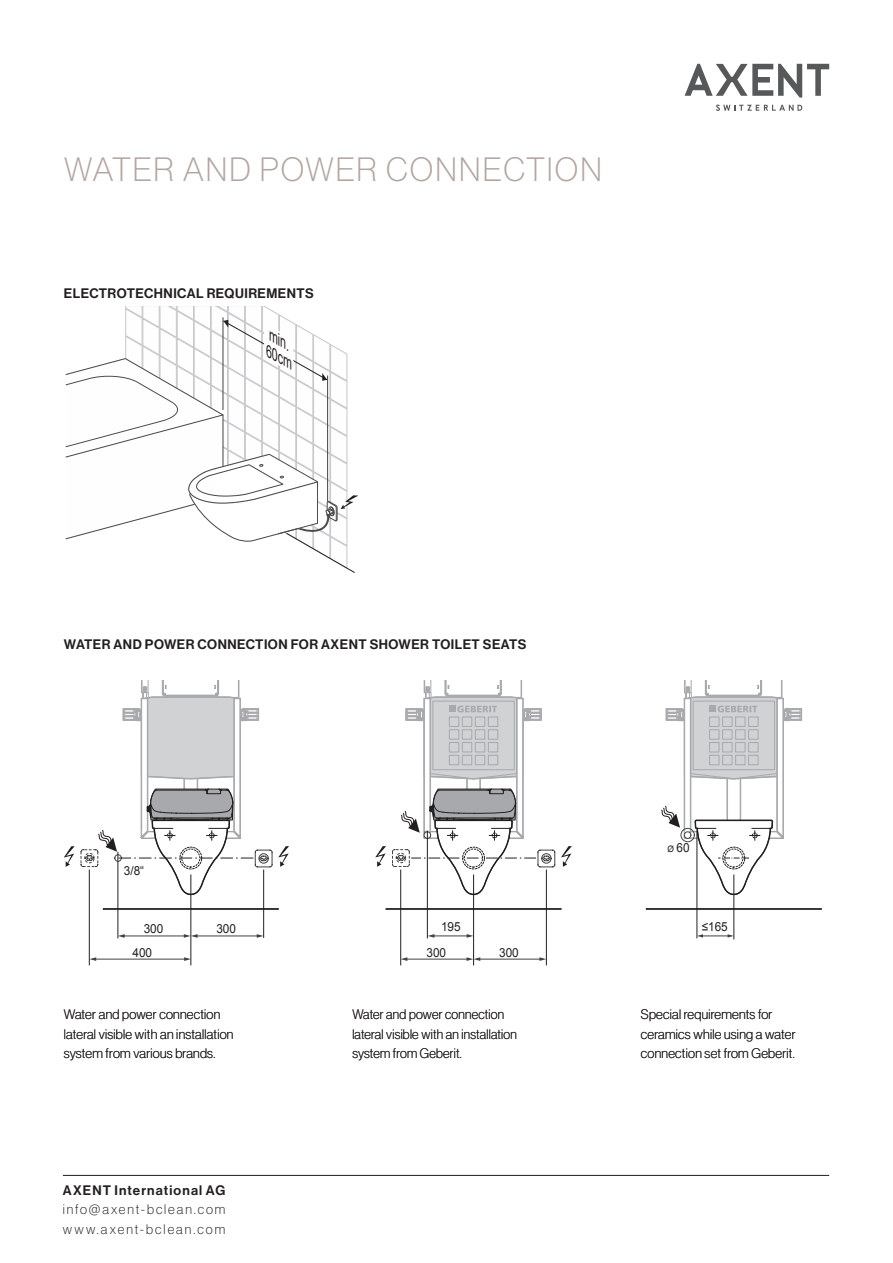
<style>
.page{position:relative;width:893px;height:1263px;background:#fff}
.page>*{position:absolute;margin:0;border:0;box-sizing:border-box;transform-origin:0 0}
.Main_Title{font:33px "N Haas Grotesk DS Pro 35 X Lt";letter-spacing:.06em;color:#b2a6a1}
.t1{font:italic 15.15px/15.1px "Arial";color:#231f20;scale:.82 1}
.Running_text{font:13.5px/19.5px "N Haas Grotesk DS Pro 35 X Lt";letter-spacing:.02em;color:#231f20}
.Titel_running_text{font:13.5px "N Haas Grotesk DS Pro 65 Md";letter-spacing:.035em;color:#231f20}
.Running_text-2{font:13.5px/19.5px "N Haas Grotesk DS Pro 35 X Lt";letter-spacing:.145em;color:#231f20}
.Titel_running_text-2{font:13.5px "N Haas Grotesk DS Pro 65 Md";letter-spacing:.085em;color:#231f20}
.t2{font:12.45px "Arial";color:#231f20;scale:.94 1}
.s1{font-size:9px}
</style>
<div class="page">
<svg style="left:685px;top:64px;width:144px;height:34px"></svg>
<svg style="left:716px;top:105px;width:86px;height:6px"></svg>
<hr style="left:63px;top:1175px;width:766px;height:1px;background:#231f20">
<hr style="left:385px;top:908px;width:177px;height:2px;background:#231f20">
<svg style="left:561px;top:846px;width:11px;height:21px"></svg>
<hr style="left:479px;top:959px;width:62px;height:1px;background:#414243">
<svg style="left:539px;top:957px;width:7px;height:4px"></svg>
<hr style="left:473px;top:874px;width:1px;height:91px;background:#231f20">
<hr style="left:427px;top:830px;width:1px;height:108px;background:#231f20">
<hr style="left:400px;top:869px;width:1px;height:96px;background:#231f20">
<hr style="left:546px;top:869px;width:1px;height:96px;background:#231f20">
<svg style="left:392px;top:680px;width:163px;height:216px"></svg>
<hr style="left:406px;top:959px;width:62px;height:1px;background:#414243">
<svg style="left:467px;top:957px;width:13px;height:4px"></svg>
<svg style="left:401px;top:957px;width:6px;height:4px"></svg>
<hr style="left:433px;top:936px;width:35px;height:1px;background:#414243">
<svg style="left:467px;top:934px;width:6px;height:4px"></svg>
<svg style="left:428px;top:934px;width:6px;height:4px"></svg>
<svg style="left:375px;top:846px;width:11px;height:21px"></svg>
<hr style="left:103px;top:908px;width:176px;height:2px;background:#231f20">
<svg style="left:278px;top:846px;width:11px;height:21px"></svg>
<hr style="left:196px;top:936px;width:62px;height:1px;background:#414243">
<svg style="left:257px;top:934px;width:6px;height:4px"></svg>
<hr style="left:118px;top:852px;width:1px;height:86px;background:#231f20">
<hr style="left:191px;top:874px;width:1px;height:91px;background:#231f20">
<hr style="left:89px;top:869px;width:1px;height:96px;background:#231f20">
<hr style="left:263px;top:869px;width:1px;height:69px;background:#231f20">
<svg style="left:81px;top:680px;width:191px;height:216px"></svg>
<hr style="left:123px;top:936px;width:62px;height:1px;background:#414243">
<svg style="left:184px;top:934px;width:14px;height:4px"></svg>
<svg style="left:118px;top:934px;width:7px;height:4px"></svg>
<svg style="left:64px;top:846px;width:11px;height:21px"></svg>
<hr style="left:646px;top:908px;width:176px;height:2px;background:#231f20">
<hr style="left:734px;top:874px;width:1px;height:65px;background:#231f20">
<hr style="left:697px;top:830px;width:1px;height:108px;background:#231f20">
<svg style="left:661px;top:680px;width:142px;height:216px"></svg>
<svg style="left:697px;top:934px;width:37px;height:3px"></svg>
<div style="left:680px;top:828px;width:15px;height:14px;border:1px solid #454647;border-radius:50%"></div>
<hr style="left:95px;top:959px;width:90px;height:1px;background:#414243">
<svg style="left:184px;top:957px;width:7px;height:4px"></svg>
<svg style="left:89px;top:957px;width:7px;height:4px"></svg>
<svg style="left:65px;top:306px;width:293px;height:267px"></svg>
<p class="Main_Title" style="left:64px;top:151px;width:539px">WATER AND POWER CONNECTION</p>
<p class="Titel_running_text" style="left:64px;top:285px;width:251px">ELECTROTECHNICAL REQUIREMENTS</p>
<p class="t1" style="left:280px;top:331px;width:38px;text-indent:-5px;rotate:30deg">min.<br>60cm</p>
<p class="Titel_running_text" style="left:64px;top:636px;width:464px">WATER AND POWER CONNECTION FOR AXENT SHOWER TOILET SEATS</p>
<p class="t2" style="left:124px;top:863px;width:23px">3/8“</p>
<p class="t2" style="left:668px;top:840px;width:25px"><span class="s1">Ø</span> 60</p>
<p class="t2" style="left:441px;top:919px;width:22px">195</p>
<p class="t2" style="left:144px;top:921px;width:22px">300</p>
<p class="t2" style="left:216px;top:921px;width:22px">300</p>
<p class="t2" style="left:702px;top:919px;width:29px">≤165</p>
<p class="t2" style="left:132px;top:944px;width:22px">400</p>
<p class="t2" style="left:426px;top:944px;width:22px">300</p>
<p class="t2" style="left:499px;top:944px;width:22px">300</p>
<p class="Running_text" style="left:64px;top:1005px;width:171px">Water and power connection lateral visible with an installation system from various brands.</p>
<p class="Running_text" style="left:352px;top:1005px;width:166px">Water and power connection lateral visible with an installation system from Geberit.</p>
<p class="Running_text" style="left:641px;top:1005px;width:156px">Special requirements for ceramics while using a water connection set from Geberit.</p>
<p class="Titel_running_text-2" style="left:63px;top:1182px;width:164px">AXENT International AG</p>
<p class="Running_text-2" style="left:63px;top:1200px;width:164px">info@axent-bclean.com www.axent-bclean.com</p>
</div>
